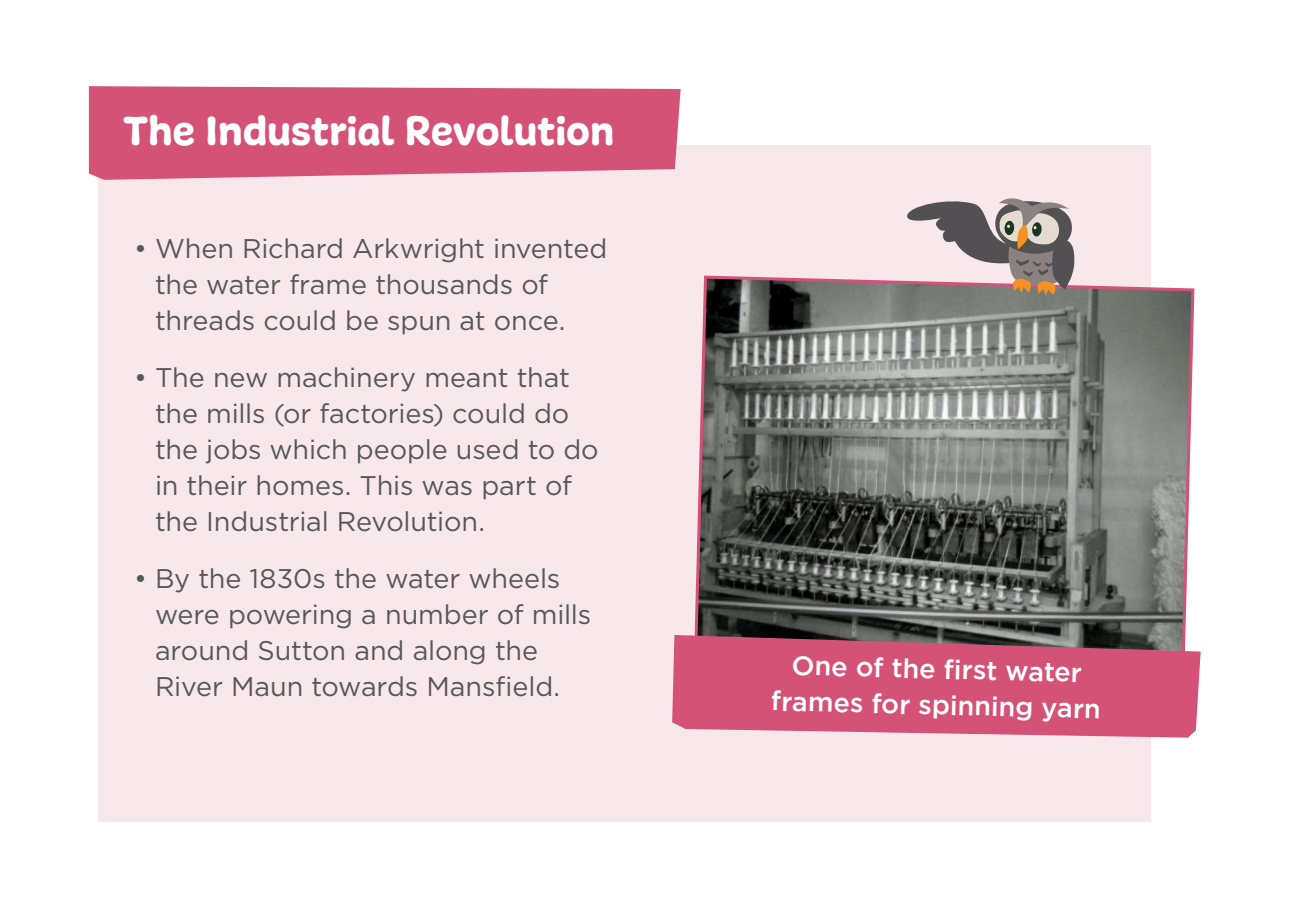
<style>
.page{position:relative;width:1289px;height:919px;background:#fff}
.page>*{position:absolute;margin:0;border:0;box-sizing:border-box;transform-origin:0 0}
.t1{font:43.35px "Freude";color:#fff}
.t2{font:27px/36px "Gotham";letter-spacing:-.005em;color:#57585a}
.t3{font:500 27px/35.8px "Gotham";color:#fff;text-align:center}
</style>
<div class="page">
<div style="left:98px;top:145px;width:1052px;height:676px;background:#f9e8eb"></div>
<svg style="left:89px;top:86px;width:591px;height:94px;fill:#d55277"></svg>
<svg style="left:694px;top:274px;width:501px;height:361px"></svg>
<svg style="left:672px;top:635px;width:528px;height:102px;fill:#d55277"></svg>
<svg style="left:906px;top:198px;width:168px;height:97px"></svg>
<h1 class="t1" style="left:123px;top:104px;width:492px">The Industrial Revolution</h1>
<p class="t2" style="left:155px;top:229px;width:454px;text-indent:-21px">• When Richard Arkwright invented the water frame thousands of threads could be spun at once.</p>
<p class="t2" style="left:155px;top:359px;width:445px;text-indent:-21px">• The new machinery meant that the mills (or factories) could do the jobs which people used to do in their homes. This was part of the Industrial Revolution.</p>
<p class="t2" style="left:155px;top:560px;width:437px;text-indent:-21px">• By the 1830s the water wheels were powering a number of mills around Sutton and along the<br>River Maun towards Mansfield.</p>
<p class="t3" style="left:772px;top:647px;width:331px;rotate:1deg">One of the fi rst water frames for spinning yarn</p>
</div>
